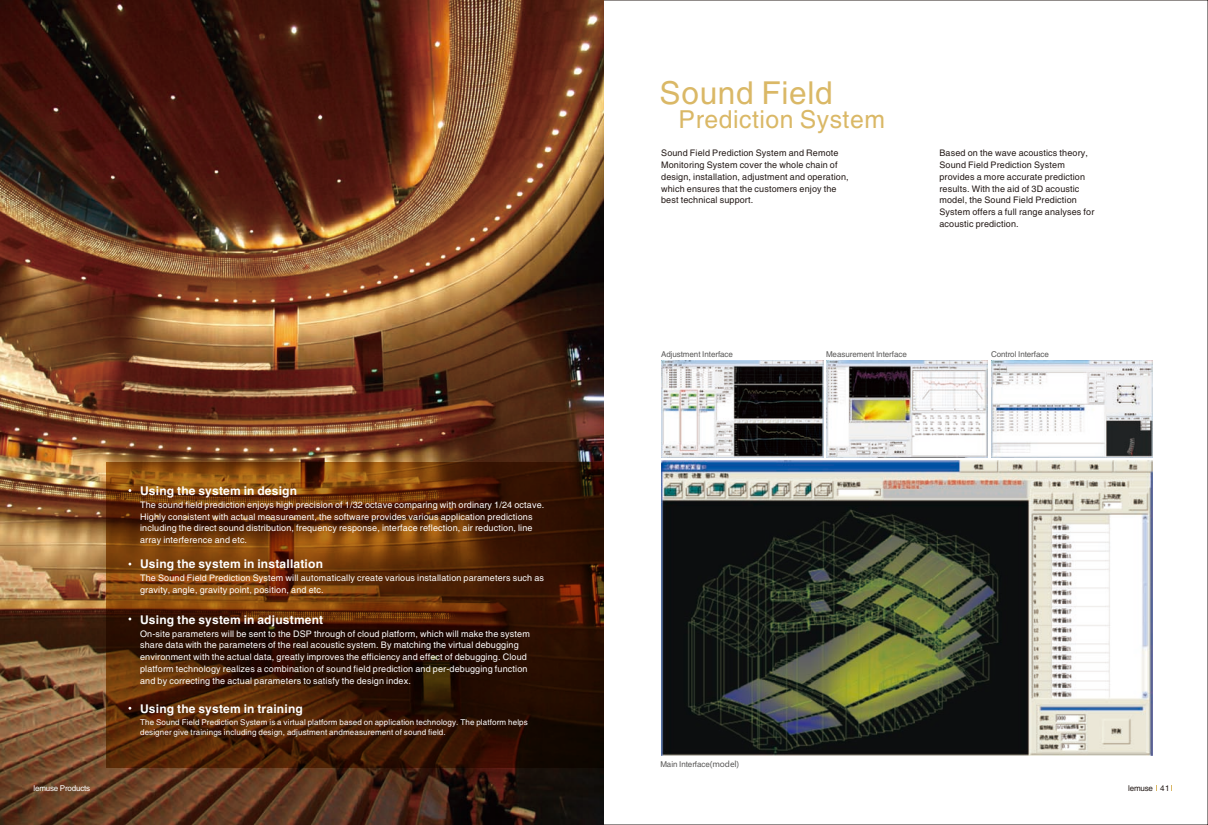
<style>
.page{position:relative;width:1208px;height:825px;background:#fff}
.page>*{position:absolute;margin:0;border:0;box-sizing:border-box;transform-origin:0 0}
.t1{font:31.5px "Arial";letter-spacing:.025em;color:#dab866}
.t2{font:24.7px "Arial";letter-spacing:.025em;color:#dab866}
.t3{font:700 12px "Arial";letter-spacing:.015em;color:#fff}
.t4{font:9px/11.8px "Arial";letter-spacing:.015em;color:#fff}
.t5{font:9px/11.8px "Arial";letter-spacing:.015em;color:#231916}
.t6{font:8px/10.5px "Arial";letter-spacing:.015em;color:#fff}
.t7{font:8px "Arial";letter-spacing:-.005em;color:#595857}
.t8{font:8px "Arial";letter-spacing:-.025em;color:#fff}
.t9{font:8px "Arial";letter-spacing:-.025em;color:#231916}
.s1{font-family:"Microsoft Ya Hei"}
</style>
<div class="page">
<img style="left:0;top:0;width:604px;height:825px">
<img style="left:661px;top:461px;width:491px;height:294px">
<img style="left:661px;top:360px;width:162px;height:97px">
<img style="left:826px;top:360px;width:162px;height:97px">
<img style="left:991px;top:360px;width:161px;height:97px">
<svg style="left:106px;top:462px;width:498px;height:306px;background:#4e2305"></svg>
<p class="t8" style="left:34px;top:785px;width:58px">lemuse Products</p>
<h3 class="t3" style="left:140px;top:487px;width:158px">Using the system in design</h3>
<p class="t4" style="left:140px;top:500px;width:406px">The sound field prediction enjoys high precision of 1/32 octave comparing with ordinary 1/24 octave.<br>Highly consistent with actual measurement, the software provides various application predictions including the direct sound distribution, frequency response, interface reflection, air reduction, line array interference and etc.</p>
<h3 class="t3" style="left:140px;top:560px;width:184px">Using the system in installation</h3>
<p class="t4" style="left:140px;top:573px;width:405px">The Sound Field Prediction System will automatically create various installation parameters such as gravity, angle, gravity point, position, and etc.</p>
<h3 class="t3" style="left:140px;top:615px;width:185px">Using the system in adjustment</h3>
<p class="t4" style="left:140px;top:628px;width:391px">On-site parameters will be sent to the DSP through of cloud platform, which will make the system share data with the parameters of the real acoustic system. By matching the virtual debugging environment with the actual data, greatly improves the efficiency and effect of debugging. Cloud platform technology realizes a combination of sound field prediction and per-debugging function and by correcting the actual parameters to satisfy the design index.</p>
<h3 class="t3" style="left:140px;top:704px;width:164px">Using the system in training</h3>
<p class="t6" style="left:140px;top:717px;width:389px">The Sound Field Prediction System is a virtual platform based on application technology. The platform helps designer give trainings including design, adjustment andmeasurement of sound field.</p>
<h1 class="t1" style="left:659px;top:81px;width:174px">Sound Field</h1>
<h2 class="t2" style="left:678px;top:110px;width:208px">Prediction System</h2>
<p class="t5" style="left:661px;top:148px;width:189px">Sound Field Prediction System and Remote Monitoring System cover the whole chain of design, installation, adjustment and operation, which ensures that the customers enjoy the best technical support.</p>
<p class="t5" style="left:939px;top:148px;width:156px">Based on the wave acoustics theory, Sound Field Prediction System provides a more accurate prediction results. With the aid of 3D acoustic model, the Sound Field Prediction System offers a full range analyses for acoustic prediction.</p>
<p class="t7" style="left:661px;top:351px;width:73px">Adjustment Interface</p>
<p class="t7" style="left:826px;top:351px;width:82px">Measurement Interface</p>
<p class="t7" style="left:991px;top:351px;width:59px">Control Interface</p>
<p class="t7" style="left:660px;top:761px;width:80px">Main Interface<span class="s1">(model)</span></p>
<p class="t9" style="left:1128px;top:785px;width:43px">lemuse 41</p>
</div>
